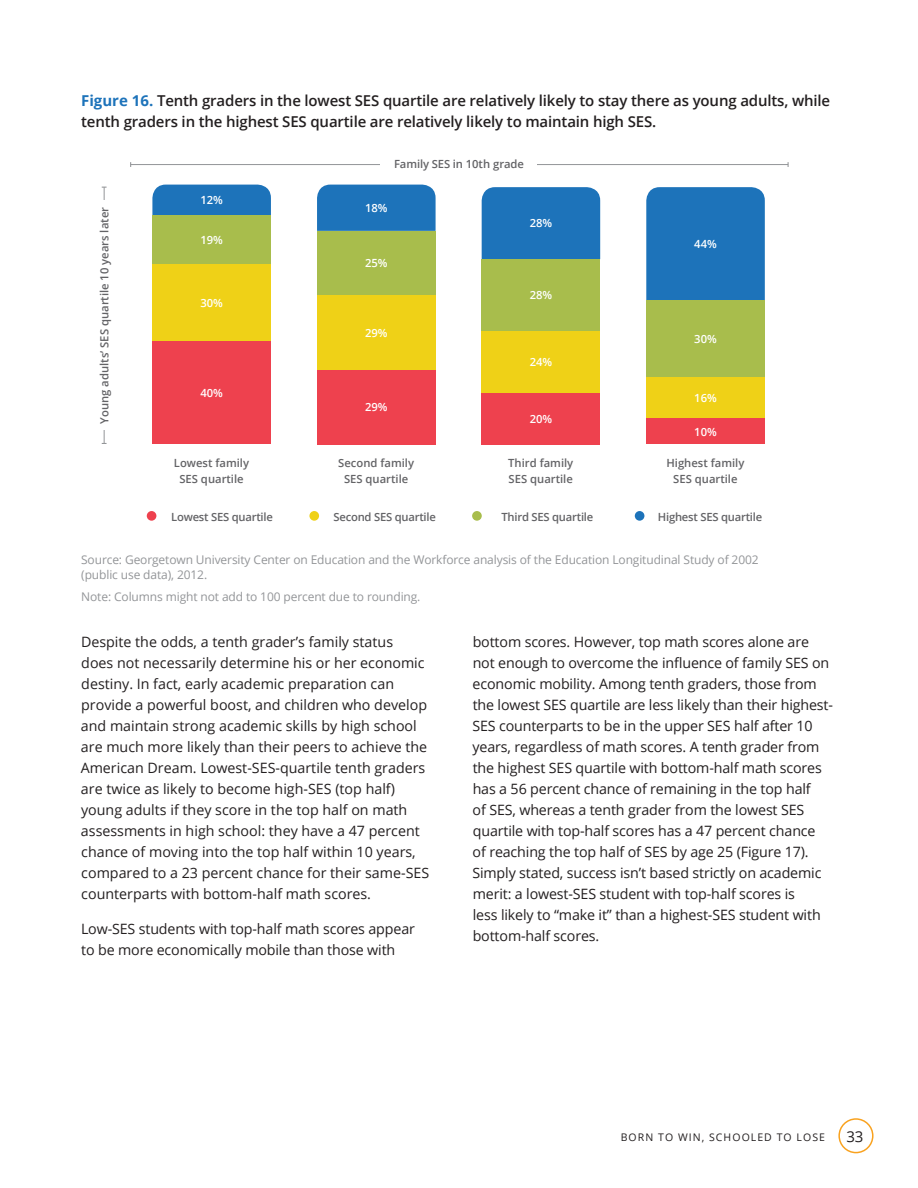
<style>
.page{position:relative;width:918px;height:1188px;background:#fff}
.page>*{position:absolute;margin:0;border:0;box-sizing:border-box;transform-origin:0 0}
.Figure_Heading{font:600 15px/21px "Open Sans";letter-spacing:-.01em;color:#231f20}
.t1{font:15px "Open Sans";color:#231f20}
.Body_text{font:14.25px/21px "Open Sans";letter-spacing:-.01em;color:#231f20}
.Figure_Note{font:12px/15px "Open Sans";letter-spacing:-.01em;color:#939598}
.Figure_note_last{font:12px "Open Sans";letter-spacing:-.01em;color:#939598}
.Figure_Text{font:600 11.25px/16.5px "Open Sans";color:#636366;text-align:center}
.Figure_Text-2{font:600 11.25px "Open Sans";letter-spacing:-.02em;color:#636366}
.Figure_Text-3{font:600 11.25px "Open Sans";color:#fff}
.t2{font:10.5px "Open Sans";letter-spacing:.1em;color:#231f20}
.s1{font-weight:700;color:#1d73ba}
</style>
<div class="page">
<div style="left:838px;top:1118px;width:36px;height:35px;border:2px solid #f9a21f;border-radius:50%"></div>
<div style="left:152px;top:185px;width:119px;height:30px;background:#1d73ba"></div>
<div style="left:317px;top:185px;width:119px;height:46px;background:#1d73ba"></div>
<div style="left:482px;top:187px;width:118px;height:72px;background:#1d73ba"></div>
<div style="left:646px;top:187px;width:119px;height:113px;background:#1d73ba"></div>
<div style="left:152px;top:215px;width:119px;height:49px;background:#a8bd4c"></div>
<div style="left:317px;top:231px;width:119px;height:64px;background:#a8bd4c"></div>
<div style="left:482px;top:259px;width:118px;height:72px;background:#a8bd4c"></div>
<div style="left:646px;top:300px;width:119px;height:77px;background:#a8bd4c"></div>
<div style="left:152px;top:264px;width:119px;height:77px;background:#efd117"></div>
<div style="left:317px;top:295px;width:119px;height:75px;background:#efd117"></div>
<div style="left:482px;top:331px;width:118px;height:62px;background:#efd117"></div>
<div style="left:646px;top:377px;width:119px;height:42px;background:#efd117"></div>
<div style="left:152px;top:341px;width:119px;height:103px;background:#ee414e"></div>
<div style="left:317px;top:370px;width:119px;height:74px;background:#ee414e"></div>
<div style="left:482px;top:393px;width:118px;height:51px;background:#ee414e"></div>
<div style="left:646px;top:419px;width:119px;height:25px;background:#ee414e"></div>
<div style="left:147px;top:511px;width:9px;height:10px;background:#ee414e;border-radius:50%"></div>
<div style="left:309px;top:511px;width:10px;height:10px;background:#efd117;border-radius:50%"></div>
<div style="left:472px;top:511px;width:10px;height:10px;background:#a8bd4c;border-radius:50%"></div>
<div style="left:635px;top:511px;width:9px;height:10px;background:#1d73ba;border-radius:50%"></div>
<hr style="left:131px;top:164px;width:657px;height:1px;background:#939598">
<div style="left:381px;top:159px;width:156px;height:9px;background:#fff"></div>
<hr style="left:104px;top:187px;width:1px;height:256px;background:#939598">
<div style="left:100px;top:200px;width:8px;height:230px;background:#fff"></div>
<p class="Figure_Heading" style="left:81px;top:90px;width:751px"><span class="s1">Figure 16.</span> Tenth graders in the lowest SES quartile are relatively likely to stay there as young adults, while tenth graders in the highest SES quartile are relatively likely to maintain high SES.</p>
<p class="Figure_Text" style="left:96px;top:424px;width:218px;rotate:-90deg">Young adults’ SES quartile 10 years later</p>
<p class="Figure_Text-3" style="left:200px;top:193px;width:24px">12%</p>
<p class="Figure_Text" style="left:394px;top:155px;width:131px">Family SES in 10th grade</p>
<p class="Figure_Text-3" style="left:365px;top:200px;width:24px">18%</p>
<p class="Figure_Text-3" style="left:530px;top:216px;width:24px">28%</p>
<p class="Figure_Text-3" style="left:200px;top:232px;width:24px">19%</p>
<p class="Figure_Text-3" style="left:694px;top:236px;width:24px">44%</p>
<p class="Figure_Text-3" style="left:365px;top:256px;width:24px">25%</p>
<p class="Figure_Text-3" style="left:530px;top:288px;width:24px">28%</p>
<p class="Figure_Text-3" style="left:694px;top:331px;width:24px">30%</p>
<p class="Figure_Text-3" style="left:200px;top:295px;width:24px">30%</p>
<p class="Figure_Text-3" style="left:365px;top:325px;width:24px">29%</p>
<p class="Figure_Text-3" style="left:200px;top:385px;width:24px">40%</p>
<p class="Figure_Text-3" style="left:365px;top:400px;width:24px">29%</p>
<p class="Figure_Text-3" style="left:530px;top:355px;width:24px">24%</p>
<p class="Figure_Text-3" style="left:530px;top:411px;width:24px">20%</p>
<p class="Figure_Text-3" style="left:694px;top:391px;width:24px">16%</p>
<p class="Figure_Text-3" style="left:694px;top:424px;width:24px">10%</p>
<p class="Figure_Text" style="left:174px;top:454px;width:77px">Lowest family<br>SES quartile</p>
<p class="Figure_Text" style="left:338px;top:454px;width:77px">Second family<br>SES quartile</p>
<p class="Figure_Text" style="left:508px;top:454px;width:67px;text-align:left">Third family<br>SES quartile</p>
<p class="Figure_Text" style="left:666px;top:454px;width:79px">Highest family<br>SES quartile</p>
<p class="Figure_Text-2" style="left:171px;top:509px;width:103px">Lowest SES quartile</p>
<p class="Figure_Text-2" style="left:333px;top:509px;width:104px">Second SES quartile</p>
<p class="Figure_Text-2" style="left:501px;top:509px;width:93px">Third SES quartile</p>
<p class="Figure_Text-2" style="left:658px;top:509px;width:106px">Highest SES quartile</p>
<p class="Figure_Note" style="left:81px;top:552px;width:679px">Source: Georgetown University Center on Education and the Workforce analysis of the Education Longitudinal Study of 2002 (public use data), 2012.</p>
<p class="Figure_note_last" style="left:81px;top:589px;width:341px">Note: Columns might not add to 100 percent due to rounding.</p>
<p class="Body_text" style="left:81px;top:631px;width:350px">Despite the odds, a tenth grader’s family status<br>does not necessarily determine his or her economic destiny. In fact, early academic preparation can provide a powerful boost, and children who develop and maintain strong academic skills by high school are much more likely than their peers to achieve the American Dream. Lowest-SES-quartile tenth graders are twice as likely to become high-SES (top half) young adults if they score in the top half on math assessments in high school: they have a 47 percent chance of moving into the top half within 10 years, compared to a 23 percent chance for their same-SES counterparts with bottom-half math scores.</p>
<p class="Body_text" style="left:81px;top:917px;width:335px">Low-SES students with top-half math scores appear to be more economically mobile than those with</p>
<p class="Body_text" style="left:472px;top:631px;width:362px">bottom scores. However, top math scores alone are not enough to overcome the influence of family SES on economic mobility. Among tenth graders, those from the lowest SES quartile are less likely than their highest-SES counterparts to be in the upper SES half after 10 years, regardless of math scores. A tenth grader from the highest SES quartile with bottom-half math scores has a 56 percent chance of remaining in the top half<br>of SES, whereas a tenth grader from the lowest SES quartile with top-half scores has a 47 percent chance<br>of reaching the top half of SES by age 25 (Figure 17).<br>Simply stated, success isn’t based strictly on academic merit: a lowest-SES student with top-half scores is<br>less likely to “make it” than a highest-SES student with bottom-half scores.</p>
<p class="t2" style="left:621px;top:1130px;width:206px">BORN TO WIN, SCHOOLED TO LOSE</p>
<p class="t1" style="left:846px;top:1126px;width:19px">33</p>
</div>
